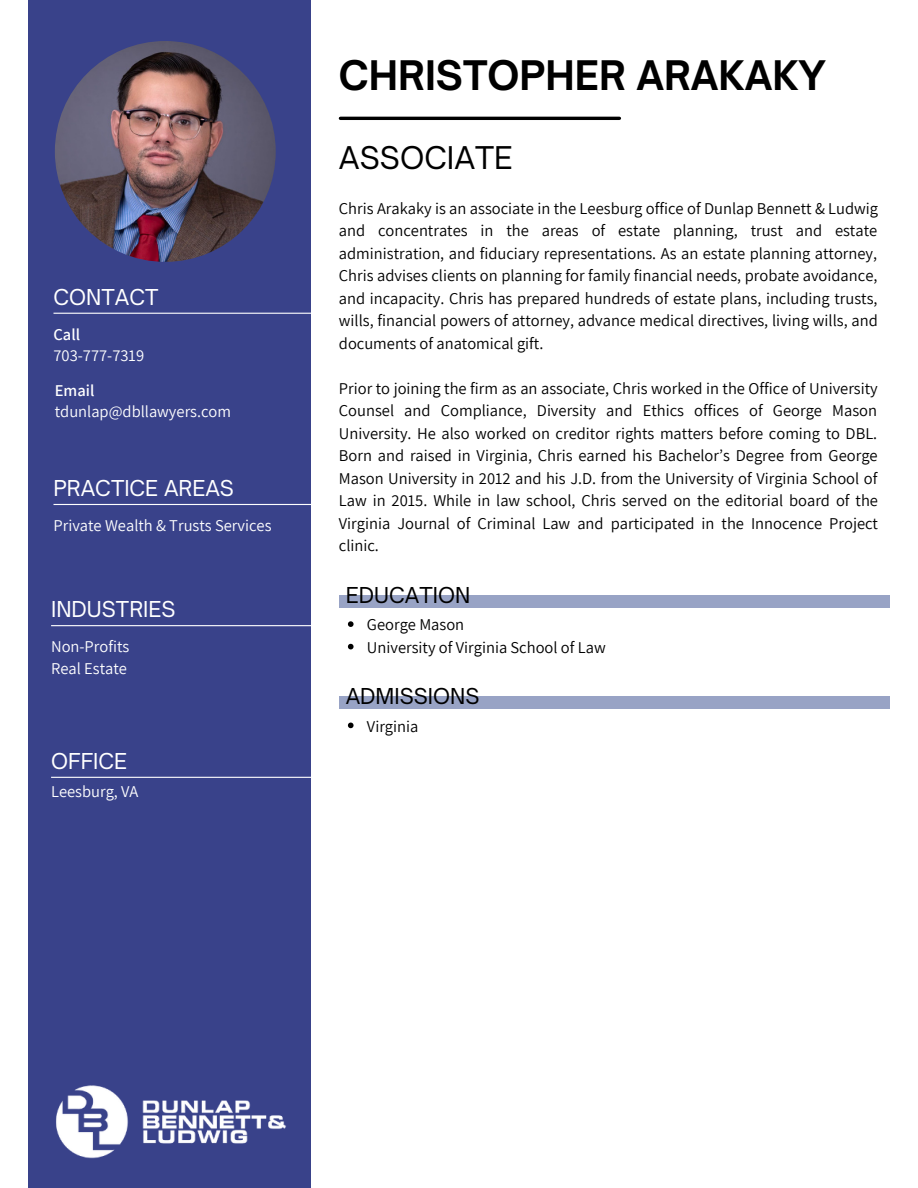
<style>
.page{position:relative;width:918px;height:1188px;background:#fff}
.page>*{position:absolute;margin:0;border:0;box-sizing:border-box;transform-origin:0 0}
.t1{font:700 39px "Open Sauce One";color:#000}
.t2{font:30px "Open Sauce One";color:#000}
.t3{font:21px "Open Sauce One";color:#fff}
.t4{font:21px "Open Sauce One";color:#000}
.t5{font:16.5px/22.5px "Assistant";color:#000;text-align:justify}
.t6{font:16.5px/21.3px "Assistant";color:#fff}
.t7{font:600 16.5px "Assistant";color:#fff}
</style>
<div class="page">
<div style="left:28px;top:0;width:282px;height:1188px;background:#39428a"></div>
<hr style="left:340px;top:117px;width:279px;height:3px;background:#000">
<img style="left:55px;top:41px;width:221px;height:221px;border-radius:50%">
<img style="left:56px;top:1085px;width:230px;height:74px">
<hr style="left:54px;top:313px;width:259px;height:1px;background:#fff">
<hr style="left:54px;top:504px;width:259px;height:1px;background:#fff">
<hr style="left:51px;top:777px;width:260px;height:1px;background:#fff">
<div style="left:339px;top:595px;width:551px;height:12px;background:#98a3c5"></div>
<svg style="left:348px;top:621px;width:6px;height:6px"></svg>
<svg style="left:348px;top:644px;width:6px;height:5px"></svg>
<div style="left:339px;top:696px;width:551px;height:12px;background:#98a3c5"></div>
<svg style="left:348px;top:723px;width:6px;height:5px"></svg>
<hr style="left:51px;top:625px;width:260px;height:1px;background:#fff">
<p class="t3" style="left:54px;top:283px;width:106px">CONTACT</p>
<p class="t7" style="left:54px;top:323px;width:28px">Call</p>
<p class="t6" style="left:54px;top:344px;width:92px">703-777-7319</p>
<p class="t7" style="left:55px;top:379px;width:41px">Email</p>
<p class="t6" style="left:55px;top:400px;width:178px">tdunlap@dbllawyers.com</p>
<p class="t3" style="left:54px;top:474px;width:182px">PRACTICE AREAS</p>
<p class="t6" style="left:54px;top:514px;width:220px">Private Wealth &amp; Trusts Services</p>
<p class="t3" style="left:51px;top:596px;width:126px">INDUSTRIES</p>
<p class="t6" style="left:51px;top:635px;width:80px">Non-Profits<br>Real Estate</p>
<p class="t3" style="left:51px;top:747px;width:78px">OFFICE</p>
<p class="t6" style="left:51px;top:780px;width:89px">Leesburg, VA</p>
<h1 class="t1" style="left:339px;top:49px;width:488px">CHRISTOPHER ARAKAKY</h1>
<h2 class="t2" style="left:339px;top:138px;width:175px">ASSOCIATE</h2>
<p class="t5" style="left:339px;top:196px;width:541px">Chris Arakaky is an associate in the Leesburg office of Dunlap Bennett &amp; Ludwig and concentrates in the areas of estate planning, trust and estate administration, and fiduciary representations. As an estate planning attorney, Chris advises clients on planning for family financial needs, probate avoidance, and incapacity. Chris has prepared hundreds of estate plans, including trusts, wills, financial powers of attorney, advance medical directives, living wills, and documents of anatomical gift.</p>
<p class="t5" style="left:339px;top:376px;width:541px">Prior to joining the firm as an associate, Chris worked in the Office of University Counsel and Compliance, Diversity and Ethics offices of George Mason University. He also worked on creditor rights matters before coming to DBL.<br>Born and raised in Virginia, Chris earned his Bachelor’s Degree from George Mason University in 2012 and his J.D. from the University of Virginia School of Law in 2015. While in law school, Chris served on the editorial board of the Virginia Journal of Criminal Law and participated in the Innocence Project clinic.</p>
<p class="t4" style="left:346px;top:581px;width:126px">EDUCATION</p>
<p class="t5" style="left:367px;top:613px;width:240px">George Mason<br>University of Virginia School of Law</p>
<p class="t4" style="left:346px;top:682px;width:135px">ADMISSIONS</p>
<p class="t5" style="left:367px;top:714px;width:53px">Virginia</p>
</div>
